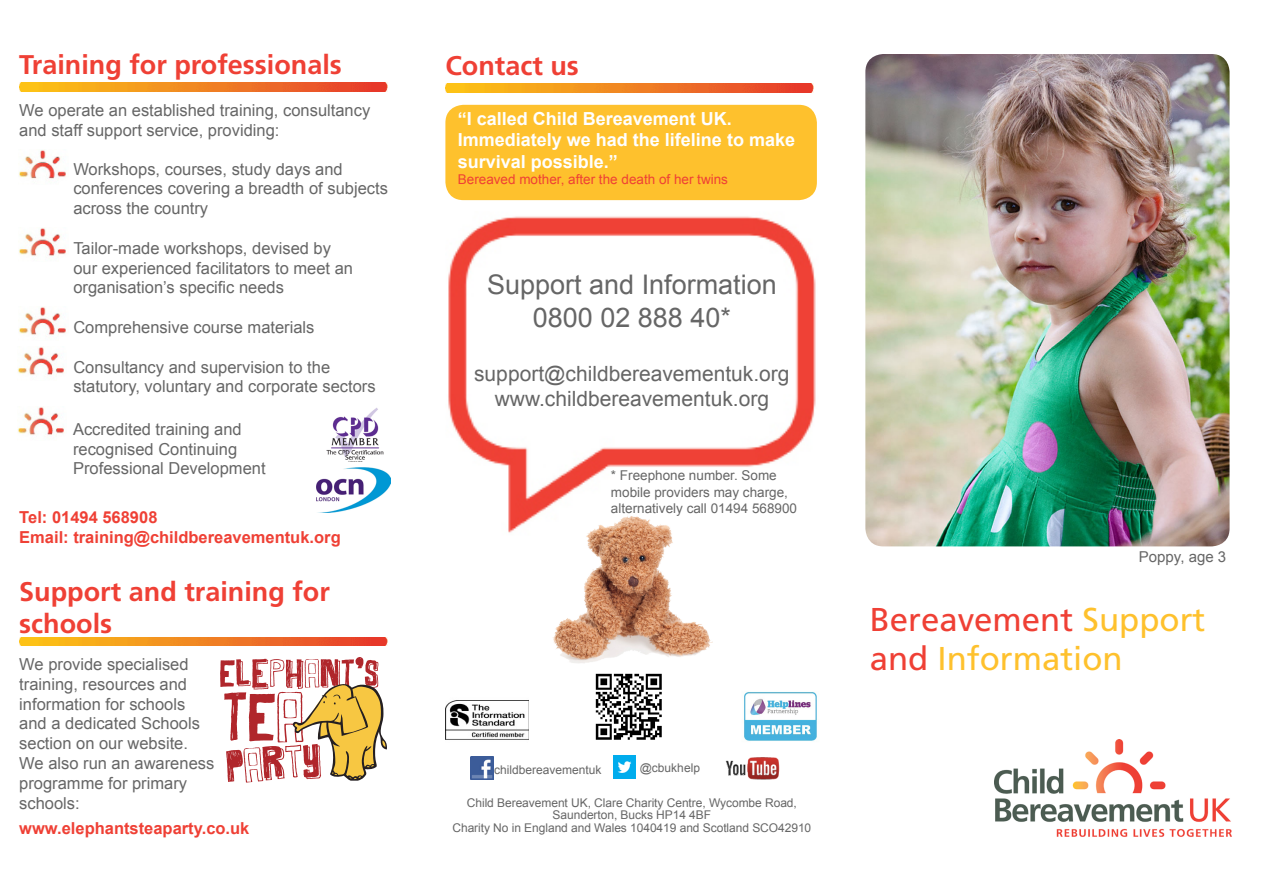
<style>
.page{position:relative;width:1263px;height:893px;background:#fff}
.page>*{position:absolute;margin:0;border:0;box-sizing:border-box;transform-origin:0 0}
.t1{font:33px/39.6px "Frutiger LT Std";color:#fec12d}
.t2{font:700 27px/32.4px "Frutiger LT Std";color:#ef4035}
.t3{font:27px "Arial";color:#666}
.t4{font:21px "Arial";color:#666}
.t5{font:700 18px/21.6px "Arial";color:#fff}
.t6{font:16.5px/19.8px "Arial";color:#666}
.t7{font:700 16.5px "Arial";color:#ef4035}
.t8{font:15px "Arial";color:#666}
.t9{font:13.5px/16.2px "Arial";color:#666}
.t10{font:13.5px "Arial";color:#ef4035}
.t11{font:12px/12px "Arial";letter-spacing:-.005em;color:#666;text-align:center}
.s1{color:#ef4035}
</style>
<div class="page">
<img style="left:994px;top:739px;width:238px;height:98px">
<img style="left:19px;top:83px;width:368px;height:9px">
<img style="left:19px;top:637px;width:368px;height:9px">
<img style="left:19px;top:150px;width:48px;height:29px">
<img style="left:19px;top:228px;width:47px;height:28px">
<img style="left:19px;top:307px;width:47px;height:28px">
<img style="left:18px;top:347px;width:46px;height:28px">
<img style="left:18px;top:407px;width:46px;height:28px">
<svg style="left:220px;top:657px;width:167px;height:126px"></svg>
<img style="left:865px;top:54px;width:364px;height:492px">
<img style="left:326px;top:408px;width:58px;height:52px">
<img style="left:317px;top:468px;width:73px;height:44px">
<img style="left:470px;top:757px;width:23px;height:22px">
<img style="left:613px;top:756px;width:23px;height:22px">
<img style="left:725px;top:757px;width:54px;height:23px">
<img style="left:448px;top:216px;width:368px;height:317px">
<img style="left:445px;top:84px;width:369px;height:8px">
<div style="left:445px;top:105px;width:372px;height:95px;background:#fec12d;border-radius:18px"></div>
<img style="left:445px;top:700px;width:83px;height:40px">
<img style="left:553px;top:514px;width:159px;height:149px">
<img style="left:595px;top:673px;width:67px;height:67px">
<img style="left:744px;top:692px;width:73px;height:49px">
<p class="t2" style="left:19px;top:49px;width:324px">Training for professionals</p>
<p class="t6" style="left:19px;top:100px;width:352px">We operate an established training, consultancy and staff support service, providing:</p>
<p class="t6" style="left:73px;top:159px;width:316px">Workshops, courses, study days and conferences covering a breadth of subjects across the country</p>
<p class="t6" style="left:73px;top:238px;width:281px">Tailor-made workshops, devised by our experienced facilitators to meet an organisation’s specific needs</p>
<p class="t6" style="left:73px;top:318px;width:243px">Comprehensive course materials</p>
<p class="t6" style="left:73px;top:357px;width:304px">Consultancy and supervision to the statutory, voluntary and corporate sectors</p>
<p class="t6" style="left:73px;top:419px;width:194px">Accredited training and recognised Continuing<br>Professional Development</p>
<p class="t7" style="left:19px;top:506px;width:140px">Tel: 01494 568908</p>
<p class="t7" style="left:19px;top:526px;width:323px">Email: training@childbereavementuk.org</p>
<p class="t2" style="left:19px;top:575px;width:312px">Support and training for schools</p>
<p class="t6" style="left:19px;top:654px;width:197px">We provide specialised training, resources and information for schools and a dedicated Schools section on our website.<br>We also run an awareness programme for primary schools:</p>
<p class="t7" style="left:19px;top:817px;width:232px">www.elephantsteaparty.co.uk</p>
<p class="t2" style="left:445px;top:49px;width:135px">Contact us</p>
<p class="t5" style="left:458px;top:108px;width:339px">“I called Child Bereavement UK.<br>Immediately we had the lifeline to make survival possible.”</p>
<p class="t10" style="left:458px;top:170px;width:272px">Bereaved mother, after the death of her twins</p>
<p class="t3" style="left:487px;top:267px;width:291px">Support and Information</p>
<p class="t3" style="left:533px;top:299px;width:200px">0800 02 888 40*</p>
<p class="t4" style="left:474px;top:359px;width:317px">support@childbereavementuk.org</p>
<p class="t4" style="left:495px;top:385px;width:276px">www.childbereavementuk.org</p>
<p class="t9" style="left:611px;top:468px;width:188px">* Freephone number. Some mobile providers may charge, alternatively call 01494 568900</p>
<p class="t11" style="left:494px;top:764px;width:109px">childbereavementuk</p>
<p class="t11" style="left:640px;top:762px;width:62px">@cbukhelp</p>
<p class="t11" style="left:467px;top:797px;width:331px">Child Bereavement UK, Clare Charity Centre, Wycombe Road,<br>Saunderton, Bucks HP14 4BF</p>
<p class="t11" style="left:452px;top:822px;width:360px">Charity No in England and Wales 1040419 and Scotland SCO42910</p>
<p class="t8" style="left:1139px;top:547px;width:89px">Poppy, age 3</p>
<p class="t1" style="left:870px;top:600px;width:337px"><span class="s1">Bereavement</span> Support <span class="s1">and</span> Information</p>
</div>
